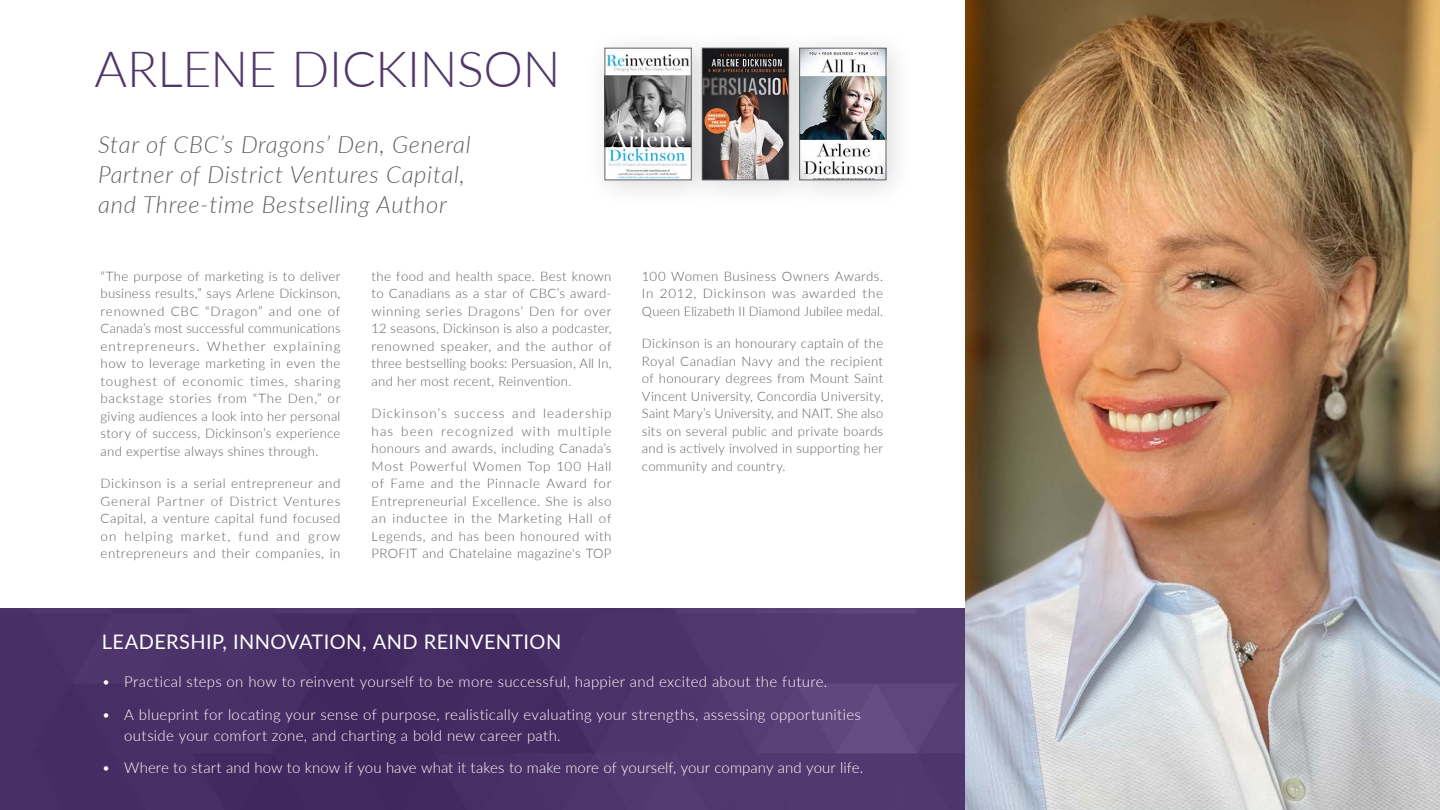
<style>
.page{position:relative;width:1440px;height:810px;background:#fff}
.page>*{position:absolute;margin:0;border:0;box-sizing:border-box;transform-origin:0 0}
.speaker_name_large{font:300 50px "Lato";letter-spacing:-.005em;color:#50376d}
.speaker_title_italic{font:italic 300 23.75px/30px "Lato";letter-spacing:.03em;color:#5f6062}
.speaker_bullets_title{font:20px "Lato";letter-spacing:.02em;color:#fff}
.t1{font:300 15px/21.2px "Lato";letter-spacing:.015em;color:#fff}
.bio_body_copy_refined{font:300 13.12px/17.5px "Lato";letter-spacing:.025em;color:#5f6062;text-align:justify}
</style>
<div class="page">
<img style="left:0;top:608px;width:966px;height:202px">
<div style="left:585px;top:28px;width:135px;height:181px;background:#231f20;opacity:.17"></div>
<img style="left:607px;top:50px;width:75px;height:128px">
<div style="left:605px;top:48px;width:86px;height:132px;border:1px solid #5f5f62"></div>
<div style="left:682px;top:28px;width:136px;height:181px;background:#231f20;opacity:.17"></div>
<img style="left:704px;top:50px;width:75px;height:128px">
<div style="left:702px;top:48px;width:87px;height:132px;border:1px solid #5f5f62"></div>
<div style="left:779px;top:28px;width:136px;height:181px;background:#231f20;opacity:.17"></div>
<img style="left:802px;top:50px;width:82px;height:128px">
<div style="left:800px;top:48px;width:86px;height:132px;border:1px solid #5f5f62"></div>
<img style="left:966px;top:0;width:474px;height:810px">
<p class="speaker_name_large" style="left:94px;top:35px;width:468px">ARLENE DICKINSON</p>
<p class="speaker_title_italic" style="left:98px;top:129px;width:374px">Star of CBC’s Dragons’ Den, General<br>Partner of District Ventures Capital, and Three-time Bestselling Author</p>
<p class="bio_body_copy_refined" style="left:101px;top:267px;width:241px">“The purpose of marketing is to deliver business results,” says Arlene Dickinson, renowned CBC “Dragon” and one of Canada’s most successful communications entrepreneurs. Whether explaining how to leverage marketing in even the toughest of economic times, sharing backstage stories from “The Den,” or giving audiences a look into her personal story of success, Dickinson’s experience and expertise always shines through.</p>
<p class="bio_body_copy_refined" style="left:101px;top:474px;width:241px">Dickinson is a serial entrepreneur and General Partner of District Ventures Capital, a venture capital fund focused on helping market, fund and grow entrepreneurs and their companies, in</p>
<p class="bio_body_copy_refined" style="left:372px;top:267px;width:241px">the food and health space. Best known to Canadians as a star of CBC’s award&shy;winning series Dragons’ Den for over 12 seasons, Dickinson is also a podcaster, renowned speaker, and the author of three bestselling books: Persuasion, All In, and her most recent, Reinvention.</p>
<p class="bio_body_copy_refined" style="left:372px;top:404px;width:241px">Dickinson’s success and leadership has been recognized with multiple honours and awards, including Canada’s Most Powerful Women Top 100 Hall of Fame and the Pinnacle Award for Entrepreneurial Excellence. She is also an inductee in the Marketing Hall of Legends, and has been honoured with PROFIT and Chatelaine magazine's TOP</p>
<p class="bio_body_copy_refined" style="left:642px;top:267px;width:243px">100 Women Business Owners Awards.<br>In 2012, Dickinson was awarded the Queen Elizabeth II Diamond Jubilee medal.</p>
<p class="bio_body_copy_refined" style="left:642px;top:334px;width:243px">Dickinson is an honourary captain of the Royal Canadian Navy and the recipient of honourary degrees from Mount Saint Vincent University, Concordia University, Saint Mary’s University, and NAIT. She also sits on several public and private boards and is actively involved in supporting her community and country.</p>
<p class="speaker_bullets_title" style="left:102px;top:627px;width:461px">LEADERSHIP, INNOVATION, AND REINVENTION</p>
<p class="t1" style="left:102px;top:671px;width:727px">• Practical steps on how to reinvent yourself to be more successful, happier and excited about the future.</p>
<p class="t1" style="left:124px;top:703px;width:738px;text-indent:-22px">• A blueprint for locating your sense of purpose, realistically evaluating your strengths, assessing opportunities outside your comfort zone, and charting a bold new career path.</p>
<p class="t1" style="left:102px;top:757px;width:763px">• Where to start and how to know if you have what it takes to make more of yourself, your company and your life.</p>
</div>
